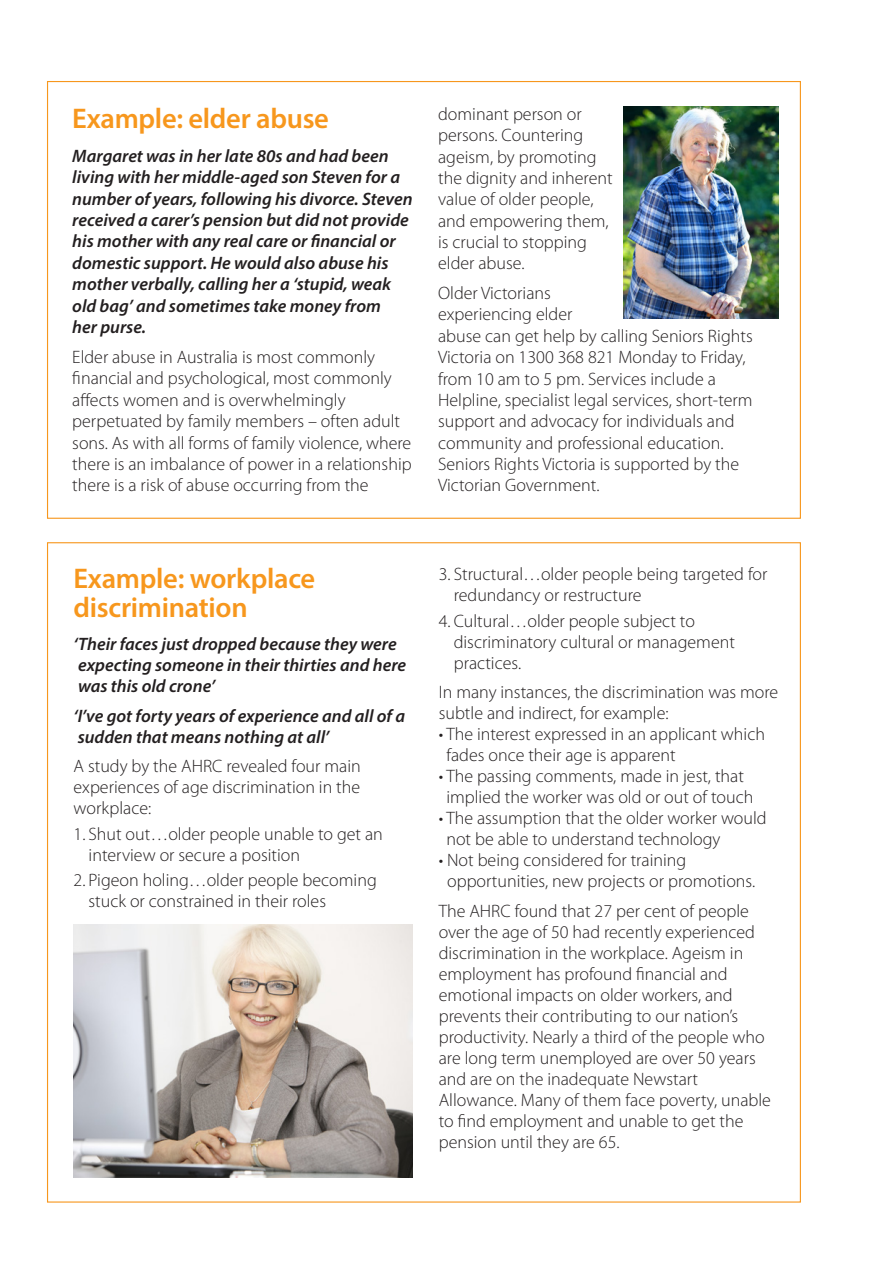
<style>
.page{position:relative;width:872px;height:1263px;background:#fff}
.page>*{position:absolute;margin:0;border:0;box-sizing:border-box;transform-origin:0 0}
.t1{font:600 28.5px/28.5px "Myriad Pro";letter-spacing:-.01em;color:#f7971d}
.t2{font:300 18px/21px "Myriad Pro";color:#231f20}
.t3{font:italic 600 18px/21.5px "Myriad Pro";color:#231f20}
</style>
<div class="page">
<img style="left:623px;top:106px;width:155px;height:213px">
<img style="left:73px;top:925px;width:339px;height:253px">
<h1 class="t1" style="left:72px;top:103px;width:258px">Example: elder abuse</h1>
<p class="t3" style="left:72px;top:145px;width:342px">Margaret was in her late 80s and had been living with her middle-aged son Steven for a number of years, following his divorce. Steven received a carer’s pension but did not provide his mother with any real care or financial or domestic support. He would also abuse his mother verbally, calling her a ‘stupid, weak old bag’ and sometimes take money from<br>her purse.</p>
<p class="t2" style="left:72px;top:347px;width:341px;line-height:21.5px">Elder abuse in Australia is most commonly financial and psychological, most commonly affects women and is overwhelmingly perpetuated by family members – often adult sons. As with all forms of family violence, where there is an imbalance of power in a relationship there is a risk of abuse occurring from the</p>
<p class="t2" style="left:438px;top:103px;width:176px">dominant person or persons. Countering ageism, by promoting the dignity and inherent value of older people, and empowering them, is crucial to stopping elder abuse.</p>
<p class="t2" style="left:438px;top:283px;width:316px">Older Victorians<br>experiencing elder<br>abuse can get help by calling Seniors Rights Victoria on 1300 368 821 Monday to Friday, from 10 am to 5 pm. Services include a Helpline, specialist legal services, short-term support and advocacy for individuals and community and professional education.<br>Seniors Rights Victoria is supported by the Victorian Government.</p>
<h1 class="t1" style="left:74px;top:564px;width:243px">Example: workplace discrimination</h1>
<p class="t3" style="left:74px;top:633px;width:334px;line-height:21px">‘Their faces just dropped because they were expecting someone in their thirties and here was this old crone’</p>
<p class="t3" style="left:74px;top:705px;width:333px;line-height:21px">‘I’ve got forty years of experience and all of a sudden that means nothing at all’</p>
<p class="t2" style="left:74px;top:756px;width:289px;text-align:justify">A study by the AHRC revealed four main experiences of age discrimination in the workplace:</p>
<p class="t2" style="left:89px;top:823px;width:296px;text-indent:-15px">1. Shut out…older people unable to get an interview or secure a position</p>
<p class="t2" style="left:89px;top:870px;width:290px;text-indent:-15px">2. Pigeon holing…older people becoming stuck or constrained in their roles</p>
<p class="t2" style="left:454px;top:564px;width:315px;text-indent:-15px">3. Structural…older people being targeted for redundancy or restructure</p>
<p class="t2" style="left:454px;top:610px;width:283px;text-indent:-15px">4. Cultural…older people subject to discriminatory cultural or management practices.</p>
<p class="t2" style="left:439px;top:682px;width:341px">In many instances, the discrimination was more subtle and indirect, for example:</p>
<p class="t2" style="left:446px;top:724px;width:320px;text-indent:-8px">• The interest expressed in an applicant which fades once their age is apparent</p>
<p class="t2" style="left:439px;top:766px;width:316px;text-align:center">• The passing comments, made in jest, that implied the worker was old or out of touch</p>
<p class="t2" style="left:446px;top:808px;width:322px;text-indent:-8px">• The assumption that the older worker would not be able to understand technology</p>
<p class="t2" style="left:447px;top:850px;width:309px;text-indent:-8px">• Not being considered for training opportunities, new projects or promotions.</p>
<p class="t2" style="left:439px;top:900px;width:334px">The AHRC found that 27 per cent of people over the age of 50 had recently experienced discrimination in the workplace. Ageism in employment has profound financial and emotional impacts on older workers, and prevents their contributing to our nation’s productivity. Nearly a third of the people who are long term unemployed are over 50 years and are on the inadequate Newstart Allowance. Many of them face poverty, unable to find employment and unable to get the pension until they are 65.</p>
</div>
